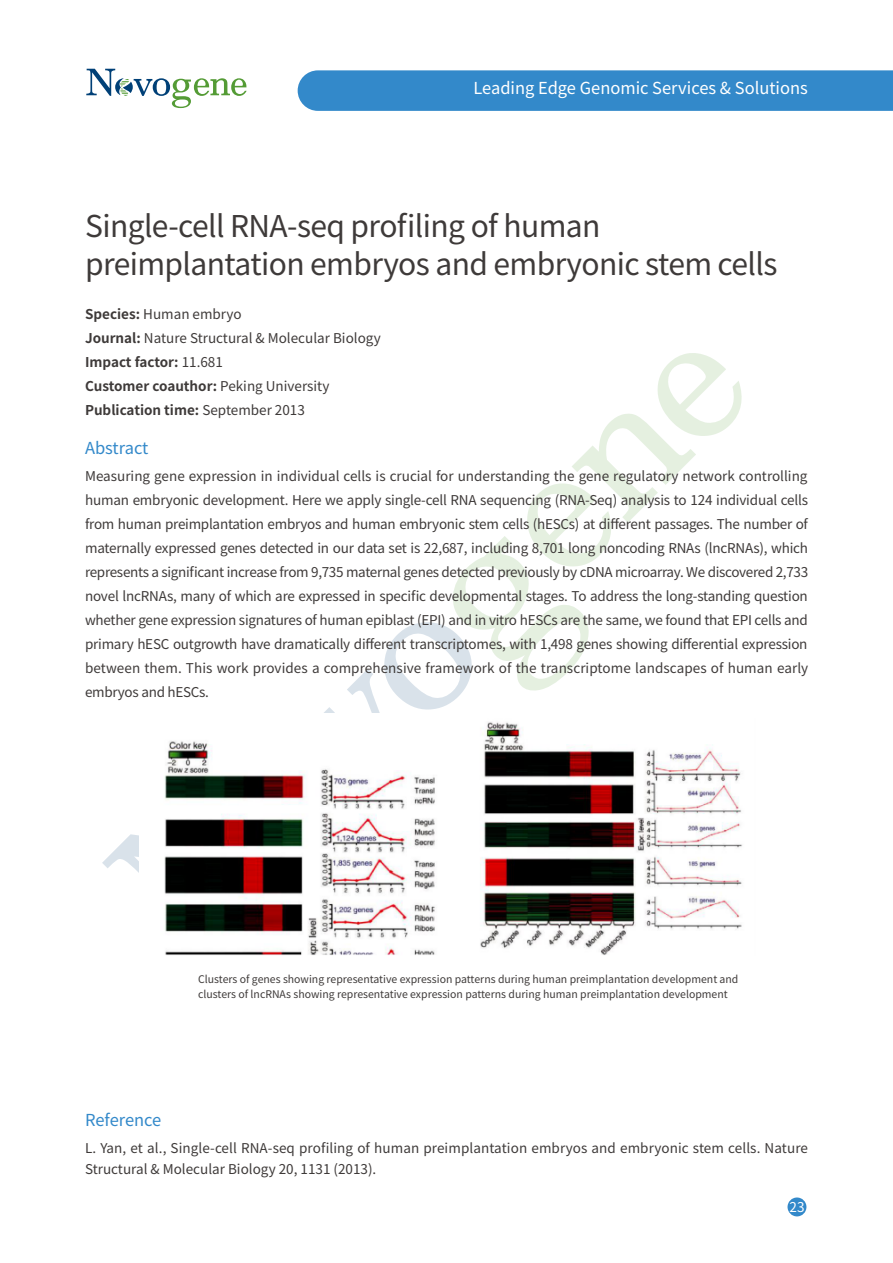
<style>
.page{position:relative;width:893px;height:1263px;background:#fff}
.page>*{position:absolute;margin:0;border:0;box-sizing:border-box;transform-origin:0 0}
.t1{font:30px/37.5px "Source Han Sans SC";letter-spacing:-.02em;color:#3e3a39}
.t2{font:16.5px "Source Han Sans SC";color:#fff}
.t3{font:16.5px "Source Han Sans SC";color:#3389ca}
.t4{font:13.5px/24px "Source Han Sans SC";color:#3e3a39}
.t5{font:13.5px "Source Han Sans SC";color:#fff}
.t6{font:10.5px/15px "Source Han Sans SC";color:#3e3a39}
.s1{font-weight:700}
</style>
<div class="page">
<div style="left:787px;top:1197px;width:19px;height:19px;background:#3389ca;border-radius:50%"></div>
<svg style="left:86px;top:69px;width:161px;height:39px"></svg>
<svg style="left:102px;top:353px;width:640px;height:520px"></svg>
<div style="left:298px;top:70px;width:595px;height:41px;background:#3389ca"></div>
<img style="left:139px;top:714px;width:603px;height:241px">
<p class="t2" style="left:473px;top:79px;width:336px">Leading Edge Genomic Services &amp; Solutions</p>
<h1 class="t1" style="left:85px;top:208px;width:694px">Single-cell RNA-seq profiling of human preimplantation embryos and embryonic stem cells</h1>
<p class="t4" style="left:85px;top:303px;width:297px"><span class="s1">Species:</span> Human embryo<br><span class="s1">Journal:</span> Nature Structural &amp; Molecular Biology <span class="s1">Impact factor:</span> 11.681<br><span class="s1">Customer coauthor:</span> Peking University <span class="s1">Publication time:</span> September 2013</p>
<p class="t3" style="left:85px;top:439px;width:65px">Abstract</p>
<p class="t4" style="left:85px;top:464px;width:725px;text-align:justify">Measuring gene expression in individual cells is crucial for understanding the gene regulatory network controlling human embryonic development. Here we apply single-cell RNA sequencing (RNA-Seq) analysis to 124 individual cells from human preimplantation embryos and human embryonic stem cells (hESCs) at different passages. The number of maternally expressed genes detected in our data set is 22,687, including 8,701 long noncoding RNAs (lncRNAs), which represents a significant increase from 9,735 maternal genes detected previously by cDNA microarray. We discovered 2,733 novel lncRNAs, many of which are expressed in specific developmental stages. To address the long-standing question whether gene expression signatures of human epiblast (EPI) and in vitro hESCs are the same, we found that EPI cells and primary hESC outgrowth have dramatically different transcriptomes, with 1,498 genes showing differential expression between them. This work provides a comprehensive framework of the transcriptome landscapes of human early embryos and hESCs.</p>
<p class="t6" style="left:198px;top:972px;width:542px">Clusters of genes showing representative expression patterns during human preimplantation development and clusters of lncRNAs showing representative expression patterns during human preimplantation development</p>
<p class="t3" style="left:85px;top:1111px;width:78px">Reference</p>
<p class="t4" style="left:85px;top:1138px;width:724px;line-height:21px">L. Yan, et al., Single-cell RNA-seq profiling of human preimplantation embryos and embryonic stem cells. Nature<br>Structural &amp; Molecular Biology 20, 1131 (2013).</p>
<p class="t5" style="left:789px;top:1199px;width:16px">23</p>
</div>
